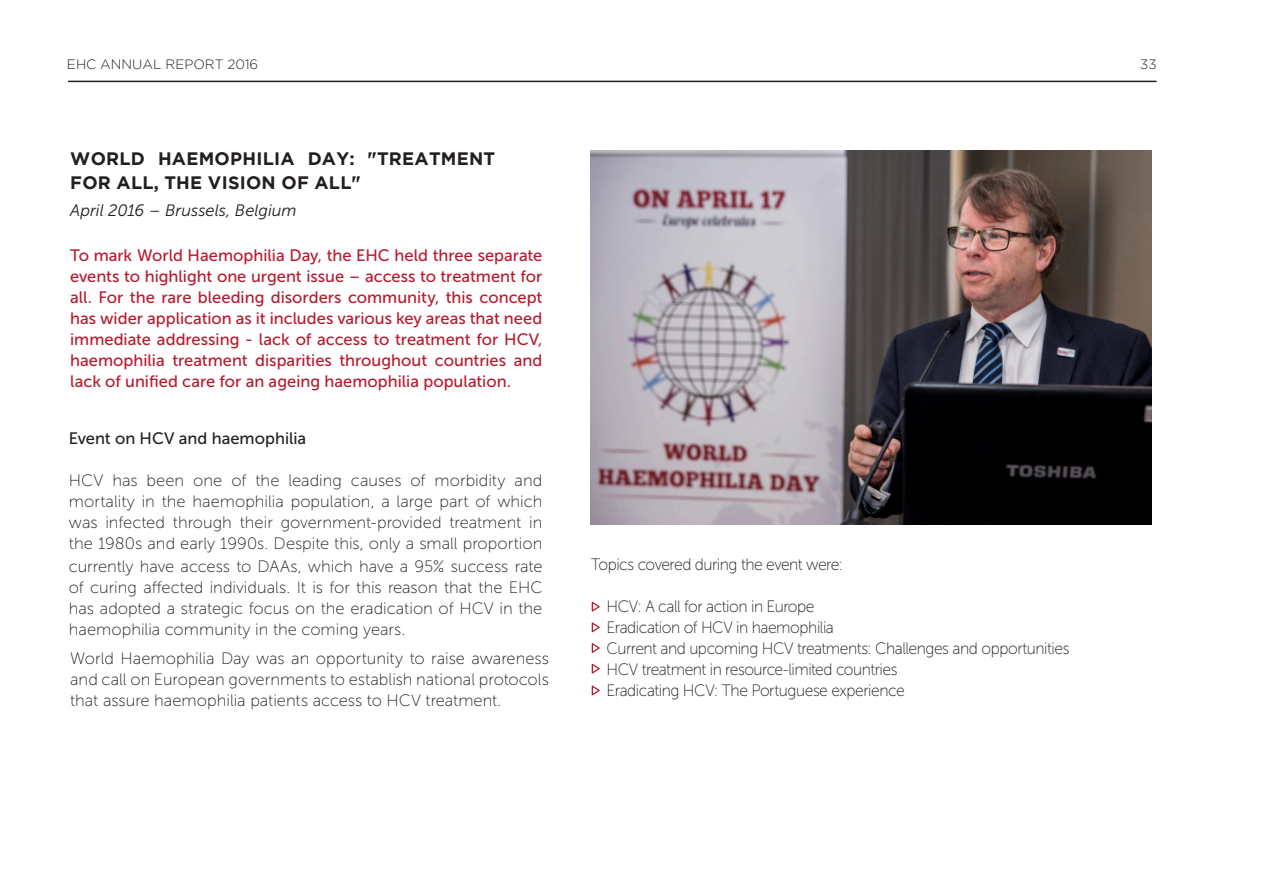
<style>
.page{position:relative;width:1263px;height:893px;background:#fff}
.page>*{position:absolute;margin:0;border:0;box-sizing:border-box;transform-origin:0 0}
.sous_titre{font:700 18px/24px "Gotham";letter-spacing:.015em;color:#231f20}
.t1{font:16.5px/21px "Museo Sans 100";letter-spacing:-.025em;color:#231f20;text-align:justify}
.en_tete_paragraphe{font:16.5px/21px "Museo Sans 500";color:#b81a2e;text-align:justify}
.t2{font:16.5px "Museo Sans 100";letter-spacing:-.025em;color:#231f20;scale:.95 1}
.t3{font:italic 16.5px "Museo Sans 300";color:#231f20}
.t4{font:16.5px "Museo Sans 500";color:#231f20}
.t5{font:300 13.5px "Gotham";color:#231f20}
</style>
<div class="page">
<hr style="left:68px;top:81px;width:1089px;height:1px;background:#231f20">
<img style="left:590px;top:151px;width:562px;height:373px">
<svg style="left:591px;top:601px;width:9px;height:11px"></svg>
<svg style="left:591px;top:643px;width:9px;height:10px"></svg>
<svg style="left:591px;top:622px;width:9px;height:11px"></svg>
<svg style="left:591px;top:663px;width:9px;height:11px"></svg>
<svg style="left:591px;top:685px;width:9px;height:11px"></svg>
<p class="t5" style="left:67px;top:57px;width:193px">EHC ANNUAL REPORT 2016</p>
<p class="t5" style="left:1140px;top:57px;width:18px">33</p>
<p class="sous_titre" style="left:70px;top:146px;width:426px">WORLD HAEMOPHILIA DAY: "TREATMENT<br>FOR ALL, THE VISION OF ALL"</p>
<p class="t3" style="left:70px;top:201px;width:228px">April 2016 – Brussels, Belgium</p>
<p class="en_tete_paragraphe" style="left:70px;top:244px;width:474px">To mark World Haemophilia Day, the EHC held three separate events to highlight one urgent issue – access to treatment for all. For the rare bleeding disorders community, this concept has wider application as it includes various key areas that need immediate addressing - lack of access to treatment for HCV, haemophilia treatment disparities throughout countries and lack of unified care for an ageing haemophilia population.</p>
<p class="t4" style="left:69px;top:429px;width:239px">Event on HCV and haemophilia</p>
<p class="t1" style="left:69px;top:470px;width:475px">HCV has been one of the leading causes of morbidity and mortality in the haemophilia population, a large part of which was infected through their government-provided treatment in the 1980s and early 1990s. Despite this, only a small proportion</p>
<p class="t1" style="left:69px;top:556px;width:475px">currently have access to DAAs, which have a 95% success rate of curing affected individuals. It is for this reason that the EHC has adopted a strategic focus on the eradication of HCV in the haemophilia community in the coming years.</p>
<p class="t2" style="left:591px;top:555px;width:267px">Topics covered during the event were:</p>
<p class="t2" style="left:607px;top:597px;width:220px">HCV: A call for action in Europe</p>
<p class="t2" style="left:607px;top:618px;width:241px">Eradication of HCV in haemophilia</p>
<p class="t2" style="left:607px;top:639px;width:489px">Current and upcoming HCV treatments: Challenges and opportunities</p>
<p class="t2" style="left:607px;top:660px;width:308px">HCV treatment in resource-limited countries</p>
<p class="t2" style="left:607px;top:681px;width:315px">Eradicating HCV: The Portuguese experience</p>
<p class="t1" style="left:70px;top:648px;width:480px">World Haemophilia Day was an opportunity to raise awareness and call on European governments to establish national protocols that assure haemophilia patients access to HCV treatment.</p>
</div>
